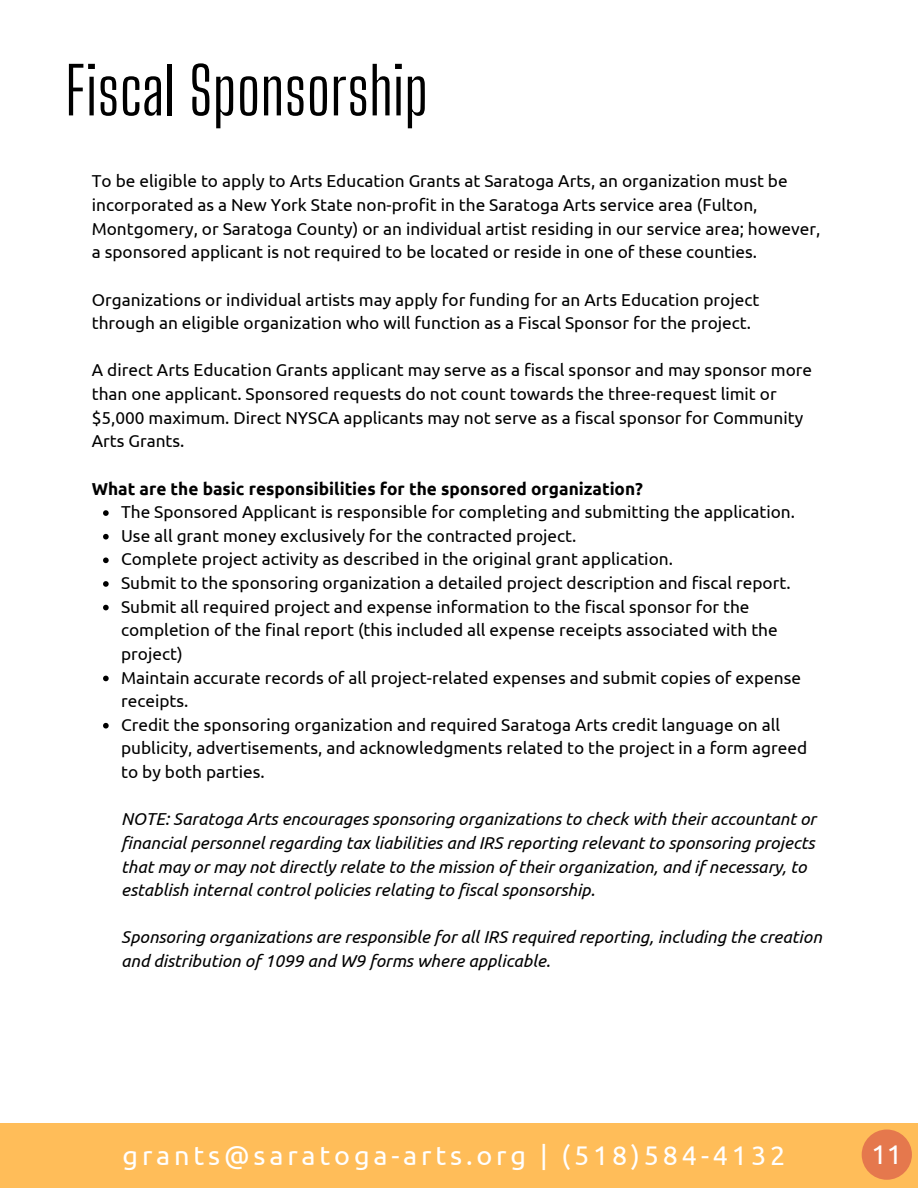
<style>
.page{position:relative;width:918px;height:1188px;background:#fff}
.page>*{position:absolute;margin:0;border:0;box-sizing:border-box;transform-origin:0 0}
.t1{font:64.5px "Big Shoulders Display";color:#000}
.t2{font:27px "Ubuntu";letter-spacing:.14em;color:#fff}
.t3{font:17.25px/23.7px "Ubuntu";color:#000}
.t4{font:italic 17.25px/23.7px "Ubuntu";color:#000}
.t5{font:700 17.25px "Ubuntu";color:#000}
</style>
<div class="page">
<div style="left:0;top:1123px;width:918px;height:65px;background:#ffbd59"></div>
<div style="left:862px;top:1130px;width:50px;height:50px;background:#e5784d;border-radius:50%"></div>
<svg style="left:103px;top:510px;width:6px;height:6px"></svg>
<svg style="left:103px;top:534px;width:6px;height:6px"></svg>
<svg style="left:103px;top:558px;width:6px;height:5px"></svg>
<svg style="left:103px;top:581px;width:6px;height:6px"></svg>
<svg style="left:103px;top:605px;width:6px;height:5px"></svg>
<svg style="left:103px;top:676px;width:6px;height:5px"></svg>
<svg style="left:103px;top:723px;width:6px;height:6px"></svg>
<p class="t1" style="left:65px;top:52px;width:364px">Fiscal Sponsorship</p>
<p class="t3" style="left:92px;top:169px;width:730px">To be eligible to apply to Arts Education Grants at Saratoga Arts, an organization must be incorporated as a New York State non-profit in the Saratoga Arts service area (Fulton, Montgomery, or Saratoga County) or an individual artist residing in our service area; however, a sponsored applicant is not required to be located or reside in one of these counties.</p>
<p class="t3" style="left:92px;top:287px;width:669px">Organizations or individual artists may apply for funding for an Arts Education project through an eligible organization who will function as a Fiscal Sponsor for the project.</p>
<p class="t3" style="left:92px;top:358px;width:722px">A direct Arts Education Grants applicant may serve as a fiscal sponsor and may sponsor more than one applicant. Sponsored requests do not count towards the three-request limit or $5,000 maximum. Direct NYSCA applicants may not serve as a fiscal sponsor for Community Arts Grants.</p>
<p class="t5" style="left:92px;top:478px;width:553px">What are the basic responsibilities for the sponsored organization?</p>
<p class="t3" style="left:121px;top:500px;width:676px">The Sponsored Applicant is responsible for completing and submitting the application.</p>
<p class="t3" style="left:121px;top:524px;width:457px">Use all grant money exclusively for the contracted project.</p>
<p class="t3" style="left:121px;top:547px;width:553px">Complete project activity as described in the original grant application.</p>
<p class="t3" style="left:121px;top:571px;width:671px">Submit to the sponsoring organization a detailed project description and fiscal report.</p>
<p class="t3" style="left:121px;top:594px;width:658px">Submit all required project and expense information to the fiscal sponsor for the completion of the final report (this included all expense receipts associated with the project)</p>
<p class="t3" style="left:121px;top:665px;width:681px">Maintain accurate records of all project-related expenses and submit copies of expense receipts.</p>
<p class="t3" style="left:121px;top:713px;width:688px">Credit the sponsoring organization and required Saratoga Arts credit language on all publicity, advertisements, and acknowledgments related to the project in a form agreed to by both parties.</p>
<p class="t4" style="left:121px;top:807px;width:696px">NOTE: Saratoga Arts encourages sponsoring organizations to check with their accountant or financial personnel regarding tax liabilities and IRS reporting relevant to sponsoring projects that may or may not directly relate to the mission of their organization, and if necessary, to establish internal control policies relating to fiscal sponsorship.</p>
<p class="t4" style="left:121px;top:925px;width:702px">Sponsoring organizations are responsible for all IRS required reporting, including the creation and distribution of 1099 and W9 forms where applicable.</p>
<p class="t2" style="left:123px;top:1140px;width:664px">grants@saratoga-arts.org | (518)584-4132</p>
<p class="t2" style="left:871px;top:1139px;width:32px">11</p>
</div>
